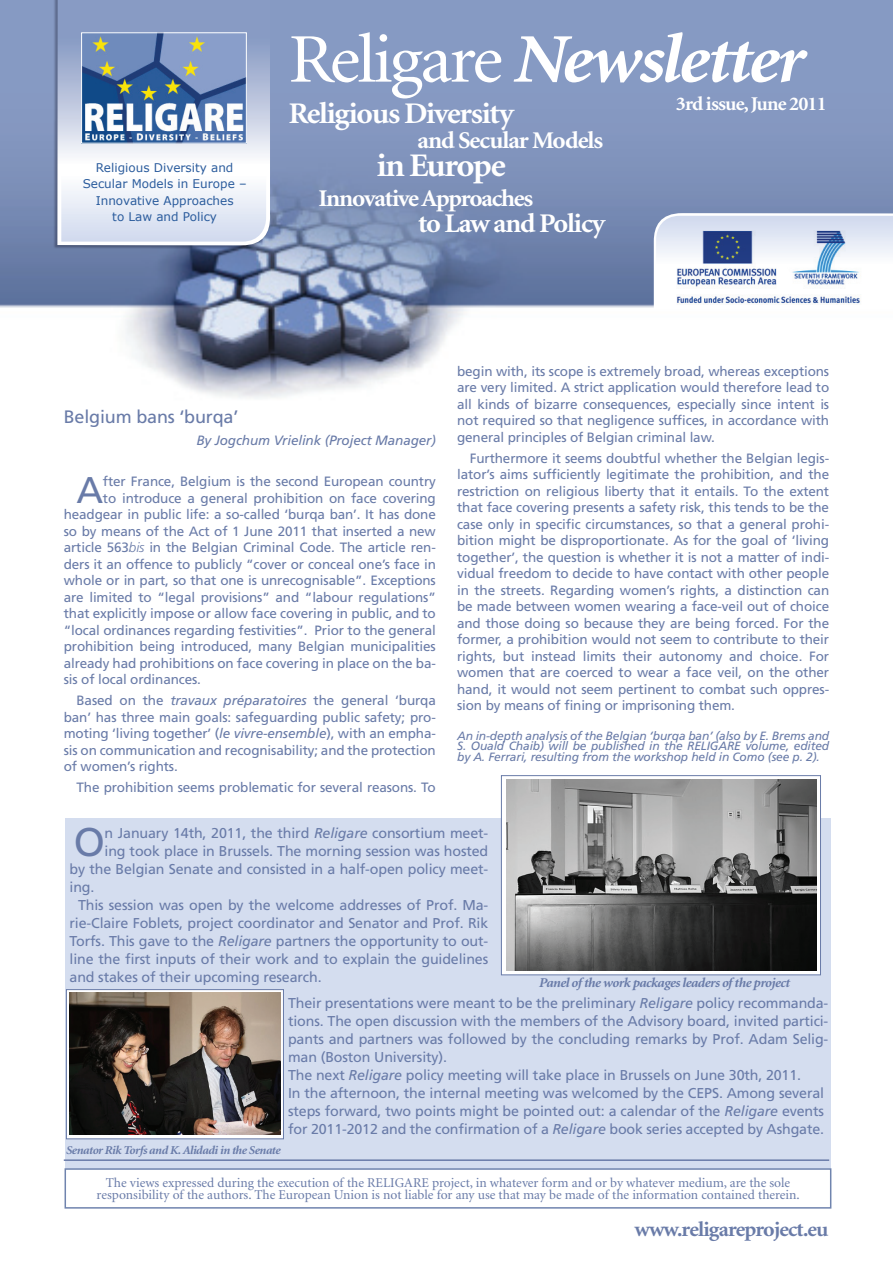
<style>
.page{position:relative;width:893px;height:1263px;background:#fff}
.page>*{position:absolute;margin:0;border:0;box-sizing:border-box;transform-origin:0 0}
.t1{font:italic 700 69.6px "Minion";letter-spacing:-.04em;color:#fff;scale:1.05 1}
.t2{font:40.05px "Frutiger LT Std";color:#697ba8}
.t3{font:37.2px "Frutiger LT Std";color:#697ba8}
.t4{font:700 33px "Minion";letter-spacing:-.045em;color:#fff;scale:1.05 1}
.t5{font:700 30px "Minion";letter-spacing:-.04em;color:#fff;scale:1.05 1}
.t6{font:700 27px "Minion";letter-spacing:-.04em;color:#fff;scale:1.05 1}
.t7{font:700 24px "Minion";letter-spacing:-.05em;color:#fff;scale:1.05 1}
.t8{font:700 21px "Minion";letter-spacing:-.04em;color:#697ba8;scale:1.05 1}
.t9{font:700 19.5px "Minion";letter-spacing:-.04em;color:#fff;scale:1.05 1}
.t10{font:18px "Frutiger LT Std";letter-spacing:-.01em;color:#697ba8}
.t11{font:14.25px/18px "Frutiger LT Std";letter-spacing:-.01em;color:#697ba8}
.t12{font:13.5px/16.5px "Frutiger LT Std";letter-spacing:-.01em;color:#697ba8;text-align:justify}
.t13{font:13.5px/12px "Minion";color:#697ba8;text-align:center}
.t14{font:italic 700 13.5px "Minion";letter-spacing:-.04em;color:#697ba8;scale:1.05 1}
.t15{font:italic 13.5px "Frutiger LT Std";letter-spacing:-.01em;color:#697ba8}
.t16{font:italic 12px/10.5px "Frutiger LT Std";letter-spacing:-.01em;color:#697ba8;text-align:justify}
.t17{font:12px/16.5px "Verdana";color:#2b5c9d;text-align:center}
.t18{font:italic 700 12px "Minion";letter-spacing:-.04em;color:#697ba8;scale:1.05 1}
.s1{font-weight:400;font-style:normal}
.s2{font-weight:300;font-style:italic}
.s3{font-style:italic}
</style>
<div class="page">
<img style="left:0;top:0;width:893px;height:399px">
<div style="left:53px;top:0;width:216px;height:249px;background:#010011;opacity:.3"></div>
<svg style="left:57px;top:0;width:213px;height:245px"></svg>
<img style="left:83px;top:34px;width:162px;height:108px">
<div style="left:81px;top:32px;width:166px;height:112px;border:1px solid #fff"></div>
<svg style="left:61px;top:174px;width:205px;height:68px"></svg>
<svg style="left:654px;top:213px;width:239px;height:97px"></svg>
<img style="left:671px;top:226px;width:195px;height:81px">
<div style="left:65px;top:818px;width:766px;height:389px;background:#d4ddef"></div>
<div style="left:66px;top:989px;width:218px;height:150px;background:#fff;border:1px solid #697ba8"></div>
<div style="left:65px;top:1169px;width:766px;height:39px;background:#fff"></div>
<div style="left:65px;top:1168px;width:766px;height:40px;border:2px solid #7084ae"></div>
<hr style="left:64px;top:1159px;width:765px;height:2px;background:#697ba8">
<svg style="left:501px;top:775px;width:320px;height:200px;fill:#fff"></svg>
<img style="left:506px;top:780px;width:310px;height:191px">
<img style="left:69px;top:992px;width:212px;height:143px">
<p class="t17" style="left:83px;top:159px;width:166px">Religious Diversity and<br>Secular Models in Europe –<br>Innovative Approaches<br>to Law and Policy</p>
<h1 class="t1" style="left:289px;top:24px;width:493px"><span class="s1">Religare</span> Newsletter</h1>
<h3 class="t5" style="left:289px;top:98px;width:216px">Religious Diversity</h3>
<h3 class="t7" style="left:417px;top:128px;width:179px">and Secular Models</h3>
<h3 class="t4" style="left:377px;top:149px;width:124px">in Europe</h3>
<h3 class="t7" style="left:319px;top:186px;width:206px">Innovative Approaches</h3>
<h3 class="t6" style="left:418px;top:209px;width:180px">to Law and Policy</h3>
<h3 class="t9" style="left:676px;top:94px;width:145px">3rd issue, June 2011</h3>
<h3 class="t10" style="left:64px;top:406px;width:176px">Belgium bans ‘burqa’</h3>
<p class="t15" style="left:196px;top:432px;width:241px">By Jogchum Vrielink (Project Manager)</p>
<h3 class="t3" style="left:77px;top:468px;width:28px">A</h3>
<p class="t12" style="left:103px;top:473px;width:334px">fter France, Belgium is the second European country</p>
<p class="t12" style="left:103px;top:490px;width:334px">to introduce a general prohibition on face covering</p>
<p class="t12" style="left:64px;top:506px;width:374px">headgear in public life: a so-called ‘burqa ban’. It has done</p>
<p class="t12" style="left:64px;top:523px;width:374px">so by means of the Act of 1 June 2011 that inserted a new</p>
<p class="t12" style="left:64px;top:539px;width:374px">article 563<span class="s2">bis</span> in the Belgian Criminal Code. The article ren-</p>
<p class="t12" style="left:64px;top:556px;width:374px">ders it an offence to publicly “cover or conceal one’s face in</p>
<p class="t12" style="left:64px;top:572px;width:374px">whole or in part, so that one is unrecognisable”. Exceptions</p>
<p class="t12" style="left:64px;top:589px;width:374px">are limited to “legal provisions” and “labour regulations”</p>
<p class="t12" style="left:64px;top:605px;width:374px">that explicitly impose or allow face covering in public, and to</p>
<p class="t12" style="left:64px;top:622px;width:374px">“local ordinances regarding festivities”. Prior to the general</p>
<p class="t12" style="left:64px;top:638px;width:374px">prohibition being introduced, many Belgian municipalities</p>
<p class="t12" style="left:64px;top:655px;width:374px">already had prohibitions on face covering in place on the ba-</p>
<p class="t12" style="left:64px;top:671px;width:139px">sis of local ordinances.</p>
<p class="t12" style="left:64px;top:692px;width:374px;text-indent:13px">Based on the <span class="s3">travaux préparatoires</span> the general ‘burqa ban’ has three main goals: safeguarding public safety; pro&shy;moting ‘living together’ (<span class="s3">le vivre-ensemble</span>), with an empha&shy;sis on communication and recognisability; and the protection of women’s rights.</p>
<p class="t12" style="left:77px;top:779px;width:361px">The prohibition seems problematic for several reasons. To</p>
<p class="t12" style="left:457px;top:363px;width:374px">begin with, its scope is extremely broad, whereas exceptions are very limited. A strict application would therefore lead to all kinds of bizarre consequences, especially since intent is not required so that negligence suffices, in accordance with general principles of Belgian criminal law.</p>
<p class="t12" style="left:457px;top:450px;width:374px;text-indent:13px">Furthermore it seems doubtful whether the Belgian legis&shy;lator’s aims sufficiently legitimate the prohibition, and the restriction on religious liberty that it entails. To the extent that face covering presents a safety risk, this tends to be the case only in specific circumstances, so that a general prohi&shy;bition might be disproportionate. As for the goal of ‘living together’, the question is whether it is not a matter of indi&shy;vidual freedom to decide to have contact with other people in the streets. Regarding women’s rights, a distinction can be made between women wearing a face-veil out of choice and those doing so because they are being forced. For the former, a prohibition would not seem to contribute to their rights, but instead limits their autonomy and choice. For women that are coerced to wear a face veil, on the other hand, it would not seem pertinent to combat such oppres&shy;sion by means of fining or imprisoning them.</p>
<p class="t16" style="left:457px;top:730px;width:374px">An in-depth analysis of the Belgian ‘burqa ban’ (also by E. Brems and S. Ouald Chaib) will be published in the RELIGARE volume, edited by A. Ferrari, resulting from the workshop held in Como (see p. 2).</p>
<h2 class="t2" style="left:74px;top:819px;width:33px">O</h2>
<p class="t11" style="left:105px;top:824px;width:385px">n January 14th, 2011, the third <span class="s3">Religare</span> consortium meet-</p>
<p class="t11" style="left:105px;top:842px;width:385px">ing took place in Brussels. The morning session was hosted</p>
<p class="t11" style="left:70px;top:860px;width:420px">by the Belgian Senate and consisted in a half-open policy meet-</p>
<p class="t11" style="left:70px;top:878px;width:26px">ing.</p>
<p class="t11" style="left:78px;top:896px;width:412px">This session was open by the welcome addresses of Prof. Ma-</p>
<p class="t11" style="left:70px;top:914px;width:420px">rie-Claire Foblets, project coordinator and Senator and Prof. Rik</p>
<p class="t11" style="left:70px;top:932px;width:420px">Torfs. This gave to the <span class="s3">Religare</span> partners the opportunity to out-</p>
<p class="t11" style="left:70px;top:950px;width:420px">line the first inputs of their work and to explain the guidelines</p>
<p class="t11" style="left:70px;top:968px;width:254px">and stakes of their upcoming research.</p>
<p class="t11" style="left:288px;top:994px;width:542px">Their presentations were meant to be the preliminary <span class="s3">Religare</span> policy recommanda&shy;tions. The open discussion with the members of the Advisory board, invited partici&shy;pants and partners was followed by the concluding remarks by Prof. Adam Selig&shy;man (Boston University).<br>The next <span class="s3">Religare</span> policy meeting will take place in Brussels on June 30th, 2011.<br>In the afternoon, the internal meeting was welcomed by the CEPS. Among several steps forward, two points might be pointed out: a calendar of the <span class="s3">Religare</span> events for 2011-2012 and the confirmation of a <span class="s3">Religare</span> book series accepted by Ashgate.</p>
<p class="t14" style="left:539px;top:976px;width:240px">Panel of the work packages leaders of the project</p>
<p class="t18" style="left:66px;top:1144px;width:206px">Senator Rik Torfs and K. Alidadi in the Senate</p>
<p class="t13" style="left:97px;top:1177px;width:705px">The views expressed during the execution of the RELIGARE project, in whatever form and or by whatever medium, are the sole responsibility of the authors. The European Union is not liable for any use that may be made of the information contained therein.</p>
<h3 class="t8" style="left:635px;top:1218px;width:186px">www.religareproject.eu</h3>
</div>
